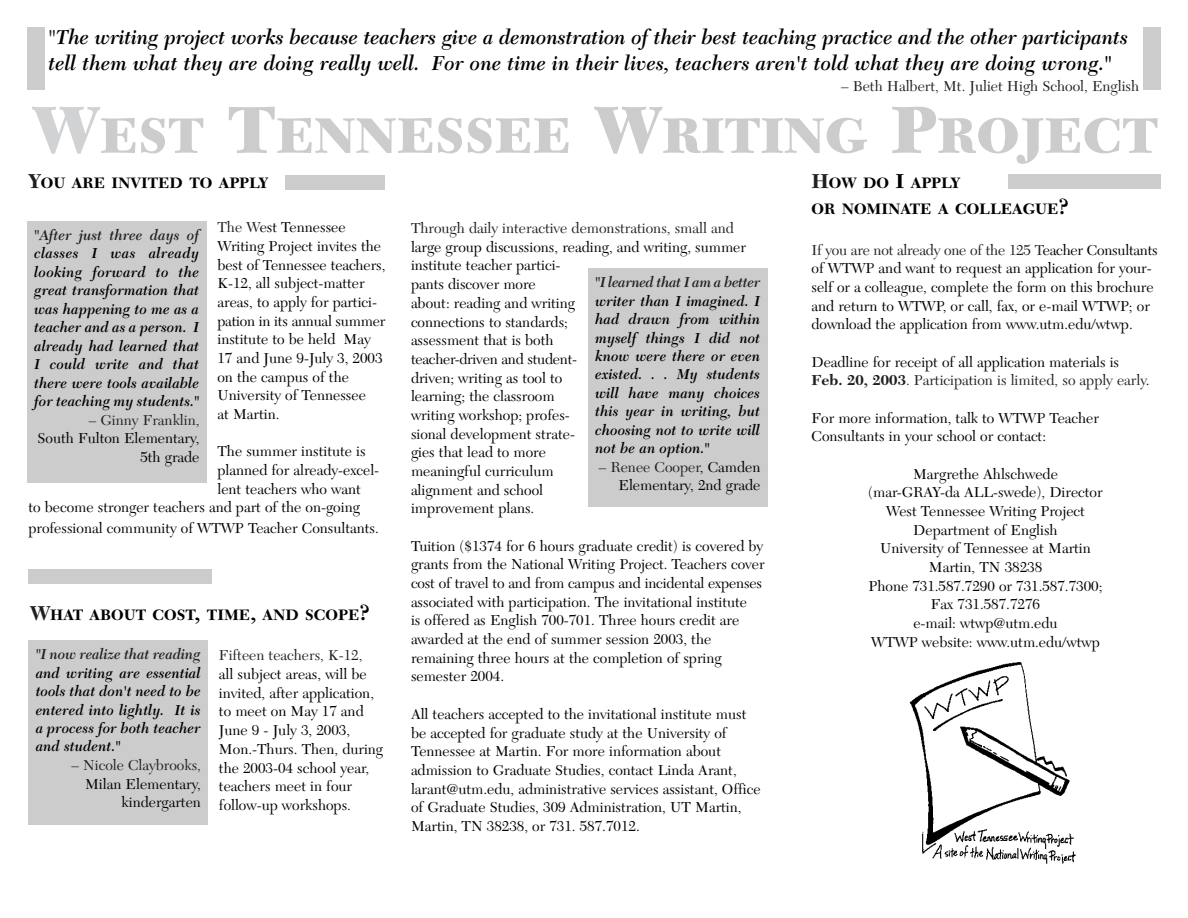
<style>
.page{position:relative;width:1188px;height:918px;background:#fff}
.page>*{position:absolute;margin:0;border:0;box-sizing:border-box;transform-origin:0 0}
.t1{font:900 51.75px "New Caledonia";color:#ccc}
.t2{font:italic 600 21px/25.8px "New Caledonia";letter-spacing:-.01em;color:#000}
.t3{font:700 15.75px/26.1px "New Caledonia";color:#000}
.t4{font:15px/18.8px "New Caledonia";color:#000}
.t5{font:italic 600 15px/18.5px "New Caledonia";color:#000;text-align:justify}
.t6{font:15px "New Caledonia";color:#231f20}
.t7{font:italic 600 15px "New Caledonia";letter-spacing:-.01em;color:#231f20}
.s1{color:#231f20}
.s2{font-size:69px;color:#d1d2d4}
.s3{font-size:69px}
.s4{font-size:21px;color:#231f20}
.s5{font-size:21px}
.s6{font-weight:700;color:#231f20}
</style>
<div class="page">
<div style="left:27px;top:27px;width:18px;height:62px;background:#ccc"></div>
<div style="left:1143px;top:27px;width:18px;height:62px;background:#ccc"></div>
<div style="left:28px;top:640px;width:180px;height:185px;background:#ccc"></div>
<div style="left:285px;top:176px;width:100px;height:14px;background:#ccc"></div>
<div style="left:28px;top:569px;width:183px;height:15px;background:#ccc"></div>
<div style="left:1009px;top:174px;width:152px;height:15px;background:#ccc"></div>
<img style="left:909px;top:662px;width:168px;height:202px">
<div style="left:27px;top:221px;width:180px;height:261px;background:#ccc"></div>
<div style="left:588px;top:268px;width:180px;height:239px;background:#ccc"></div>
<p class="t2" style="left:49px;top:26px;width:1081px"><span class="s1">"</span>The writing project works because teachers give a demonstration of their best teaching practice and the other participants tell them what they are doing really well. For one time in their lives, teachers aren't told what they are doing wrong."</p>
<p class="t6" style="left:841px;top:80px;width:300px">– Beth Halbert, Mt. Juliet High School, English</p>
<h1 class="t1" style="left:32px;top:114px;width:1128px"><span class="s2">W</span>EST <span class="s3">T</span>ENNESSEE <span class="s3">W</span>RITING <span class="s3">P</span>ROJECT</h1>
<p class="t3" style="left:28px;top:172px;width:241px"><span class="s4">Y</span>OU ARE INVITED TO APPLY</p>
<p class="t4" style="left:217px;top:219px;width:169px"><span class="s1">The W</span>est Tennessee<br>Writing Project invites the best of Tennessee teachers,<br>K-12, all subject-matter areas, to apply for partici&shy;pation in its annual summer institute to be held May<br>17 and June 9-July 3, 2003 on the campus of the<br>University of Tennessee<br>at Martin.</p>
<p class="t4" style="left:217px;top:444px;width:150px">The summer institute is</p>
<p class="t4" style="left:217px;top:462px;width:163px">planned for already-excel-</p>
<p class="t4" style="left:217px;top:481px;width:145px">lent teachers who want</p>
<p class="t4" style="left:28px;top:500px;width:333px">to become stronger teachers and part of the on-going</p>
<p class="t4" style="left:28px;top:521px;width:352px">professional community of WTWP Teacher Consultants.</p>
<p class="t7" style="left:34px;top:229px;width:166px">"After just three days of</p>
<p class="t5" style="left:34px;top:246px;width:167px">classes I was already looking forward to the great transformation that was happening to me as a teacher and as a person. I already had learned that I could write and that there were tools available for teaching my students."</p>
<p class="t6" style="left:89px;top:413px;width:112px">– Ginny Franklin,</p>
<p class="t4" style="left:38px;top:430px;width:163px;text-align:right">South Fulton Elementary,<br>5th grade</p>
<p class="t3" style="left:30px;top:604px;width:341px"><span class="s4">W</span>HAT ABOUT COST<span class="s5">,</span> TIME<span class="s5">,</span> AND SCOPE<span class="s5">?</span></p>
<p class="t6" style="left:219px;top:649px;width:145px">Fifteen teachers, K-12,</p>
<p class="t4" style="left:219px;top:666px;width:166px">all subject areas, will be invited, after application, to meet on May 17 and<br>June 9 - July 3, 2003,<br>Mon.-Thurs. Then, during the 2003-04 school year, teachers meet in four follow-up workshops.</p>
<p class="t7" style="left:36px;top:648px;width:166px">"I now realize that reading</p>
<p class="t5" style="left:36px;top:665px;width:166px">and writing are essential tools that don't need to be entered into lightly. It is a process for both teacher and student."</p>
<p class="t6" style="left:72px;top:759px;width:131px">– Nicole Claybrooks,</p>
<p class="t4" style="left:85px;top:776px;width:117px;text-align:right">Milan Elementary, kindergarten</p>
<p class="t6" style="left:411px;top:222px;width:324px">Through daily interactive demonstrations, small and</p>
<p class="t4" style="left:411px;top:239px;width:337px">large group discussions, reading, and writing, summer institute teacher partici-<br>pants discover more<br>about: reading and writing<br>connections to standards;<br>assessment that is both<br>teacher-driven and student-<br>driven; writing as tool to<br>learning; the classroom<br>writing workshop; profes-<br>sional development strate-<br>gies that lead to more<br>meaningful curriculum<br>alignment and school<br>improvement plans.</p>
<p class="t4" style="left:411px;top:538px;width:355px">Tuition ($1374 for 6 hours graduate credit) is covered by grants from the National Writing Project. Teachers cover cost of travel to and from campus and incidental expenses associated with participation. The invitational institute<br>is offered as English 700-701. Three hours credit are awarded at the end of summer session 2003, the remaining three hours at the completion of spring semester 2004.</p>
<p class="t4" style="left:411px;top:706px;width:351px">All teachers accepted to the invitational institute must be accepted for graduate study at the University of Tennessee at Martin. For more information about admission to Graduate Studies, contact Linda Arant, larant@utm.edu, administrative services assistant, Office of Graduate Studies, 309 Administration, UT Martin, Martin, TN 38238, or 731. 587.7012.</p>
<p class="t7" style="left:596px;top:276px;width:167px">"I learned that I am a better</p>
<p class="t5" style="left:596px;top:293px;width:167px">writer than I imagined. I had drawn from within myself things I did not know were there or even existed. . . My students will have many choices this year in writing, but choosing not to write will not be an option."</p>
<p class="t4" style="left:599px;top:459px;width:163px;text-align:right"><span class="s1">– Renee Cooper</span>, Camden<br>Elementary, 2nd grade</p>
<p class="t3" style="left:811px;top:172px;width:259px"><span class="s4">H</span>OW DO <span class="s5">I</span> APPLY<br>OR NOMINATE A COLLEAGUE<span class="s5">?</span></p>
<p class="t4" style="left:812px;top:242px;width:348px"><span class="s1">If you are not already one of the 125 T</span>eacher Consultants of WTWP and want to request an application for your&shy;self or a colleague, complete the form on this brochure and return to WTWP, or call, fax, or e-mail WTWP; or download the application from www.utm.edu/wtwp.</p>
<p class="t4" style="left:812px;top:354px;width:340px">Deadline for receipt of all application materials is<br><span class="s6">Feb. 20, 2003</span><span class="s1">. Participation is limited, so apply early</span>.</p>
<p class="t4" style="left:811px;top:410px;width:289px">For more information, talk to WTWP Teacher<br>Consultants in your school or contact:</p>
<p class="t4" style="left:868px;top:466px;width:236px;text-align:center">Margrethe Ahlschwede (mar-GRAY-da ALL-swede), Director<br>West Tennessee Writing Project<br>Department of English<br>University of Tennessee at Martin<br>Martin, TN 38238<br>Phone 731.587.7290 or 731.587.7300;<br>Fax 731.587.7276<br>e-mail: wtwp@utm.edu<br>WTWP website: www.utm.edu/wtwp</p>
</div>
